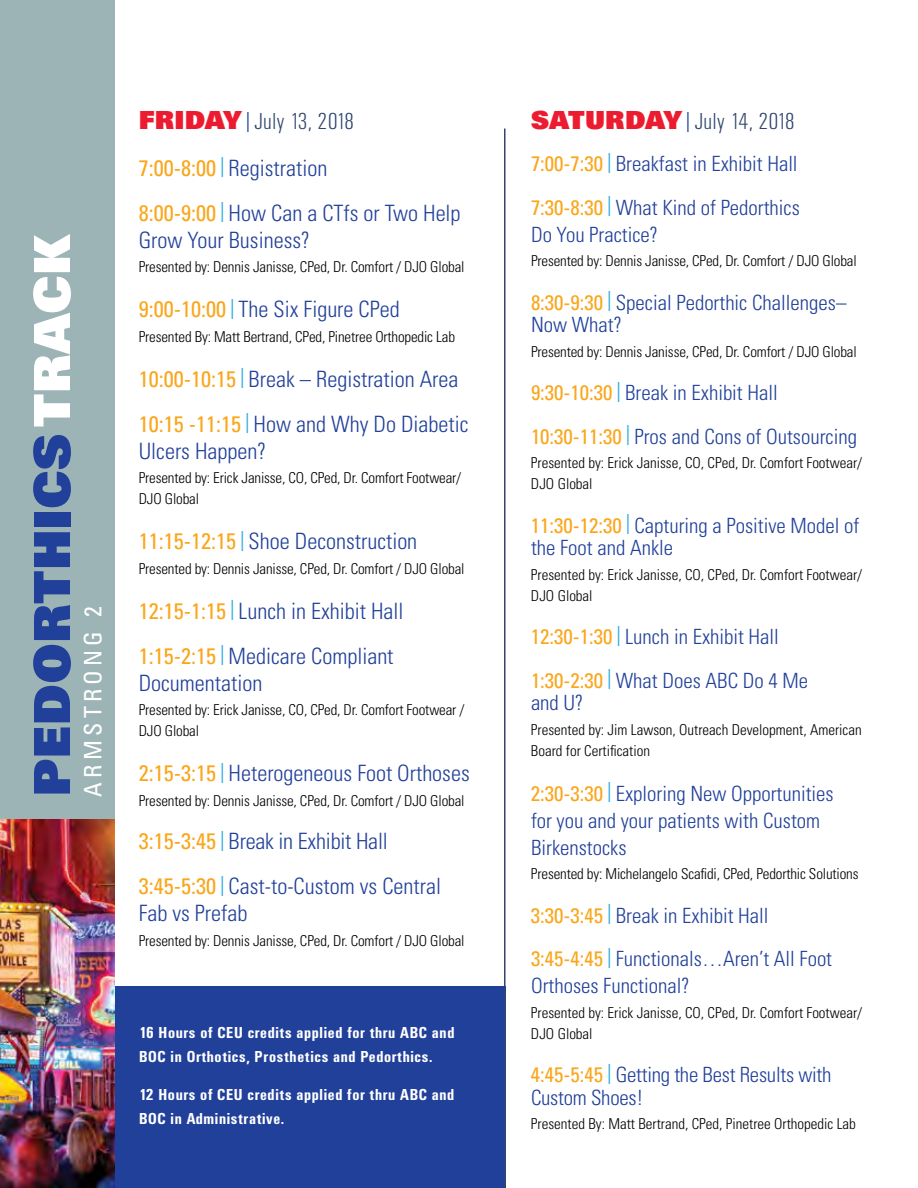
<style>
.page{position:relative;width:918px;height:1188px;background:#fff}
.page>*{position:absolute;margin:0;border:0;box-sizing:border-box;transform-origin:0 0}
.t1{font:54px "Univers Ultra Bold DTC";color:#21409a}
.t2{font:24px "Univers Light Cond DTC";color:#2f466b}
.t3{font:condensed 24px "Univers";letter-spacing:.175em;color:#fff}
.t4{font:300 condensed 22.5px/45px "Univers";color:#21409a}
.t5{font:300 condensed 21px/43.5px "Univers";color:#21409a}
.t6{font:16.5px/24px "Univers Bold Cond DTC";color:#fff}
.t7{font:300 condensed 15px/21px "Univers";letter-spacing:-.01em;color:#000}
.s1{color:#fff}
.s2{font-family:"Univers Ultra Bold DTC";font-size:27px;color:#ed1b2f}
.s3{color:#21409a}
.s4{font-weight:400;color:#faa61a}
.s5{font-family:"Univers Light Cond DTC";font-weight:400;font-stretch:normal;font-size:24px;color:#27aae1}
</style>
<div class="page">
<div style="left:40px;top:986px;width:466px;height:202px;background:#21409a"></div>
<div style="left:0;top:0;width:114px;height:820px;background:#9db4b6"></div>
<hr style="left:504px;top:129px;width:2px;height:1059px;background:#2f466b">
<img style="left:0;top:820px;width:114px;height:368px">
<h1 class="t1" style="left:20px;top:796px;width:564px;rotate:-90deg">PEDORTHICS<span class="s1">TRACK</span></h1>
<h2 class="t3" style="left:78px;top:796px;width:192px;rotate:-90deg">ARMSTRONG 2</h2>
<h2 class="t2" style="left:139px;top:108px;width:217px"><span class="s2">FRIDAY</span><span class="s3">|</span>July 13, 2018</h2>
<h3 class="t4" style="left:139px;top:145px;width:323px"><span class="s4">7:00-8:00</span><span class="s5">|</span>Registration<br><span class="s4">8:00-9:00</span><span class="s5">|</span>How Can a CTfs or Two Help</h3>
<h3 class="t4" style="left:139px;top:217px;width:173px">Grow Your Business?</h3>
<p class="t7" style="left:139px;top:256px;width:327px">Presented by: Dennis Janisse, CPed, Dr. Comfort / DJO Global</p>
<h3 class="t4" style="left:139px;top:286px;width:263px"><span class="s4">9:00-10:00</span><span class="s5">|</span>The Six Figure CPed</h3>
<p class="t7" style="left:139px;top:326px;width:318px">Presented By: Matt Bertrand, CPed, Pinetree Orthopedic Lab</p>
<h3 class="t4" style="left:139px;top:356px;width:331px"><span class="s4">10:00-10:15</span><span class="s5">|</span>Break – Registration Area<br><span class="s4">10:15 -11:15</span><span class="s5">|</span>How and Why Do Diabetic</h3>
<h3 class="t4" style="left:139px;top:428px;width:129px">Ulcers Happen?</h3>
<p class="t7" style="left:139px;top:467px;width:324px">Presented by: Erick Janisse, CO, CPed, Dr. Comfort Footwear/<br>DJO Global</p>
<h3 class="t4" style="left:139px;top:518px;width:280px"><span class="s4">11:15-12:15</span><span class="s5">|</span>Shoe Deconstruction</h3>
<p class="t7" style="left:139px;top:558px;width:327px">Presented by: Dennis Janisse, CPed, Dr. Comfort / DJO Global</p>
<h3 class="t4" style="left:139px;top:588px;width:266px"><span class="s4">12:15-1:15</span><span class="s5">|</span>Lunch in Exhibit Hall<br><span class="s4">1:15-2:15</span><span class="s5">|</span>Medicare Compliant</h3>
<h3 class="t4" style="left:139px;top:660px;width:125px">Documentation</h3>
<p class="t7" style="left:139px;top:699px;width:327px">Presented by: Erick Janisse, CO, CPed, Dr. Comfort Footwear /<br>DJO Global</p>
<h3 class="t4" style="left:139px;top:750px;width:333px"><span class="s4">2:15-3:15</span><span class="s5">|</span>Heterogeneous Foot Orthoses</h3>
<p class="t7" style="left:139px;top:790px;width:327px">Presented by: Dennis Janisse, CPed, Dr. Comfort / DJO Global</p>
<h3 class="t4" style="left:139px;top:818px;width:304px"><span class="s4">3:15-3:45</span><span class="s5">|</span>Break in Exhibit Hall<br><span class="s4">3:45-5:30</span><span class="s5">|</span>Cast-to-Custom vs Central</h3>
<h3 class="t4" style="left:139px;top:890px;width:110px">Fab vs Prefab</h3>
<p class="t7" style="left:139px;top:930px;width:327px">Presented by: Dennis Janisse, CPed, Dr. Comfort / DJO Global</p>
<p class="t6" style="left:139px;top:1021px;width:318px">16 Hours of CEU credits applied for thru ABC and<br>BOC in Orthotics, Prosthetics and Pedorthics.</p>
<p class="t6" style="left:139px;top:1082px;width:317px">12 Hours of CEU credits applied for thru ABC and<br>BOC in Administrative.</p>
<h2 class="t2" style="left:531px;top:108px;width:265px"><span class="s2">SATURDAY</span><span class="s3">|</span>July 14, 2018</h2>
<h3 class="t5" style="left:531px;top:142px;width:270px"><span class="s4">7:00-7:30</span><span class="s5">|</span>Breakfast in Exhibit Hall<br><span class="s4">7:30-8:30</span><span class="s5">|</span>What Kind of Pedorthics</h3>
<h3 class="t5" style="left:531px;top:212px;width:129px">Do You Practice?</h3>
<p class="t7" style="left:531px;top:250px;width:327px">Presented by: Dennis Janisse, CPed, Dr. Comfort / DJO Global</p>
<h3 class="t5" style="left:531px;top:291px;width:317px;line-height:22.5px"><span class="s4">8:30-9:30</span><span class="s5">|</span>Special Pedorthic Challenges–<br>Now What?</h3>
<p class="t7" style="left:531px;top:341px;width:327px">Presented by: Dennis Janisse, CPed, Dr. Comfort / DJO Global</p>
<h3 class="t5" style="left:531px;top:371px;width:328px"><span class="s4">9:30-10:30</span><span class="s5">|</span>Break in Exhibit Hall<br><span class="s4">10:30-11:30</span><span class="s5">|</span>Pros and Cons of Outsourcing</h3>
<p class="t7" style="left:531px;top:452px;width:333px">Presented by: Erick Janisse, CO, CPed, Dr. Comfort Footwear/<br>DJO Global</p>
<h3 class="t5" style="left:531px;top:514px;width:330px;line-height:22.5px"><span class="s4">11:30-12:30</span><span class="s5">|</span>Capturing a Positive Model of the Foot and Ankle</h3>
<p class="t7" style="left:531px;top:564px;width:333px">Presented by: Erick Janisse, CO, CPed, Dr. Comfort Footwear/<br>DJO Global</p>
<h3 class="t5" style="left:531px;top:615px;width:279px"><span class="s4">12:30-1:30</span><span class="s5">|</span>Lunch in Exhibit Hall<br><span class="s4">1:30-2:30</span><span class="s5">|</span>What Does ABC Do 4 Me</h3>
<h3 class="t5" style="left:531px;top:681px;width:54px">and U?</h3>
<p class="t7" style="left:531px;top:719px;width:332px">Presented by: Jim Lawson, Outreach Development, American<br>Board for Certification</p>
<h3 class="t5" style="left:531px;top:779px;width:304px;line-height:27px"><span class="s4">2:30-3:30</span><span class="s5">|</span>Exploring New Opportunities for you and your patients with Custom<br>Birkenstocks</h3>
<p class="t7" style="left:531px;top:863px;width:329px">Presented by: Michelangelo Scafidi, CPed, Pedorthic Solutions</p>
<h3 class="t5" style="left:531px;top:893px;width:303px"><span class="s4">3:30-3:45</span><span class="s5">|</span>Break in Exhibit Hall<br><span class="s4">3:45-4:45</span><span class="s5">|</span>Functionals…Aren’t All Foot</h3>
<h3 class="t5" style="left:531px;top:964px;width:160px">Orthoses Functional?</h3>
<p class="t7" style="left:531px;top:1002px;width:333px">Presented by: Erick Janisse, CO, CPed, Dr. Comfort Footwear/<br>DJO Global</p>
<h3 class="t5" style="left:531px;top:1063px;width:302px;line-height:22.5px"><span class="s4">4:45-5:45</span><span class="s5">|</span>Getting the Best Results with<br>Custom Shoes!</h3>
<p class="t7" style="left:531px;top:1113px;width:326px">Presented By: Matt Bertrand, CPed, Pinetree Orthopedic Lab</p>
</div>
